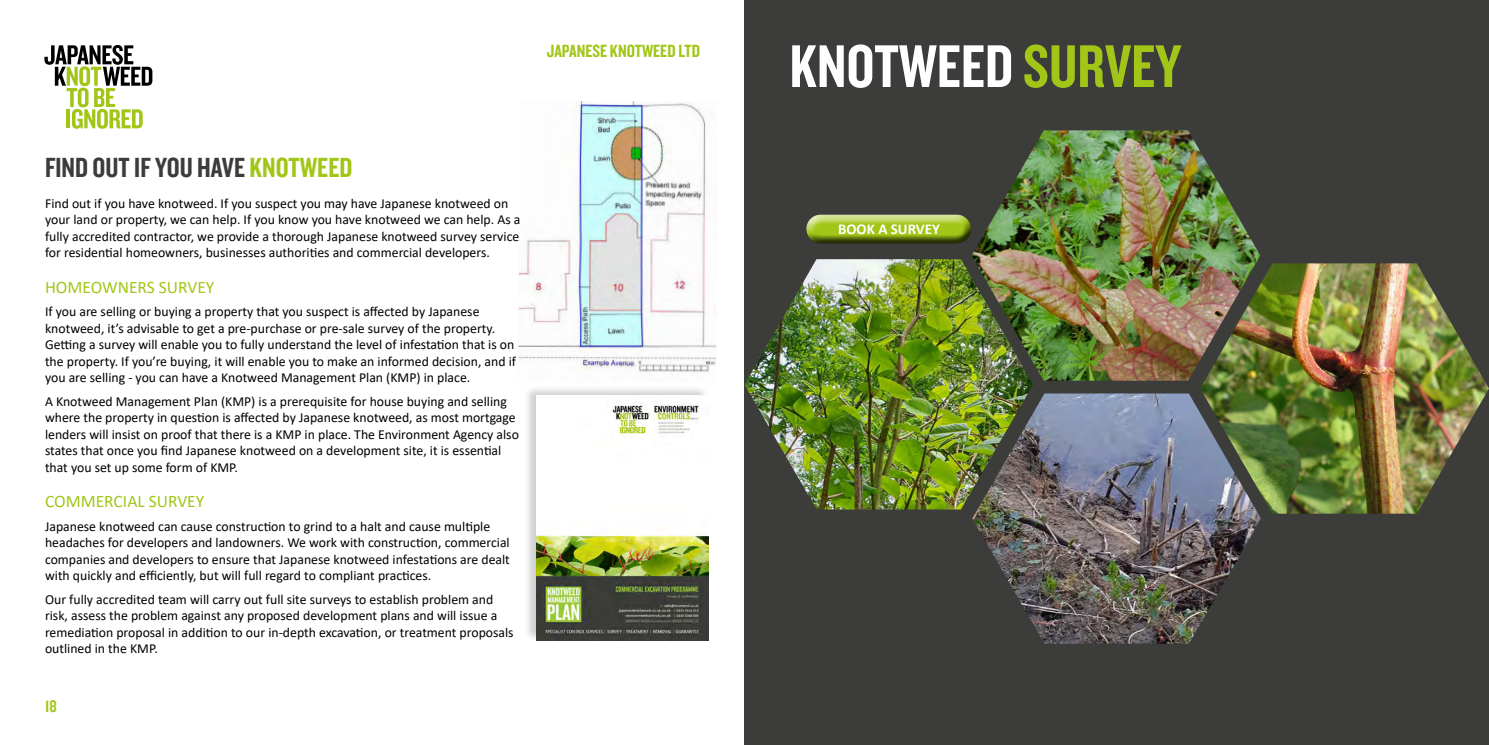
<style>
.page{position:relative;width:1489px;height:745px;background:#fff}
.page>*{position:absolute;margin:0;border:0;box-sizing:border-box;transform-origin:0 0}
.t1{font:62.5px "Knockout HTF49 Liteweight";color:#fff}
.t2{font:28.75px "Knockout HTF49 Liteweight";color:#3c3c3b}
.t3{font:18.38px "Knockout HTF49 Liteweight";color:#a2c617}
.t4{font:17.5px "Calibri";color:#a2c617}
.t5{font:17.5px "Knockout HTF49 Liteweight";color:#a2c617}
.t6{font:700 15px "Calibri";color:#fff}
.t7{font:13.75px/16.5px "Calibri";color:#000}
.s1{color:#a2c617}
</style>
<div class="page">
<svg style="left:44px;top:45px;width:109px;height:84px"></svg>
<img style="left:518px;top:101px;width:199px;height:272px">
<div style="left:744px;top:0;width:744px;height:744px;background:#3c3c3b"></div>
<div style="left:524px;top:385px;width:184px;height:256px;background:#000;opacity:.19"></div>
<img style="left:536px;top:395px;width:172px;height:244px">
<div style="left:797px;top:205px;width:179px;height:36px;background:#fff;opacity:.75"></div>
<div style="left:801px;top:216px;width:179px;height:28px;background:#000;opacity:.75"></div>
<img style="left:971px;top:130px;width:289px;height:250px">
<img style="left:972px;top:393px;width:288px;height:250px">
<img style="left:1200px;top:263px;width:288px;height:250px">
<img style="left:744px;top:259px;width:289px;height:250px">
<h3 class="t3" style="left:547px;top:42px;width:155px">JAPANESE KNOTWEED LTD</h3>
<h2 class="t2" style="left:45px;top:153px;width:309px">FIND OUT IF YOU HAVE <span class="s1">KNOTWEED</span></h2>
<p class="t7" style="left:45px;top:194px;width:477px">Find out if you have knotweed. If you suspect you may have Japanese knotweed on your land or property, we can help. If you know you have knotweed we can help. As a fully accredited contractor, we provide a thorough Japanese knotweed survey service for residential homeowners, businesses authorities and commercial developers.</p>
<p class="t4" style="left:45px;top:274px;width:171px">HOMEOWNERS SURVEY</p>
<p class="t7" style="left:45px;top:303px;width:472px">If you are selling or buying a property that you suspect is affected by Japanese knotweed, it’s advisable to get a pre-purchase or pre-sale survey of the property.<br>Getting a survey will enable you to fully understand the level of infestation that is on the property. If you’re buying, it will enable you to make an informed decision, and if you are selling - you can have a Knotweed Management Plan (KMP) in place.</p>
<p class="t7" style="left:45px;top:392px;width:475px">A Knotweed Management Plan (KMP) is a prerequisite for house buying and selling where the property in question is affected by Japanese knotweed, as most mortgage lenders will insist on proof that there is a KMP in place. The Environment Agency also states that once you find Japanese knotweed on a development site, it is essential that you set up some form of KMP.</p>
<p class="t4" style="left:45px;top:489px;width:161px">COMMERCIAL SURVEY</p>
<p class="t7" style="left:45px;top:517px;width:466px">Japanese knotweed can cause construction to grind to a halt and cause multiple headaches for developers and landowners. We work with construction, commercial companies and developers to ensure that Japanese knotweed infestations are dealt with quickly and efficiently, but will full regard to compliant practices.</p>
<p class="t7" style="left:45px;top:590px;width:470px">Our fully accredited team will carry out full site surveys to establish problem and risk, assess the problem against any proposed development plans and will issue a remediation proposal in addition to our in-depth excavation, or treatment proposals outlined in the KMP.</p>
<p class="t5" style="left:45px;top:696px;width:13px">18</p>
<h1 class="t1" style="left:789px;top:34px;width:393px">KNOTWEED <span class="s1">SURVEY</span></h1>
<p class="t6" style="left:838px;top:218px;width:103px">BOOK A SURVEY</p>
</div>
